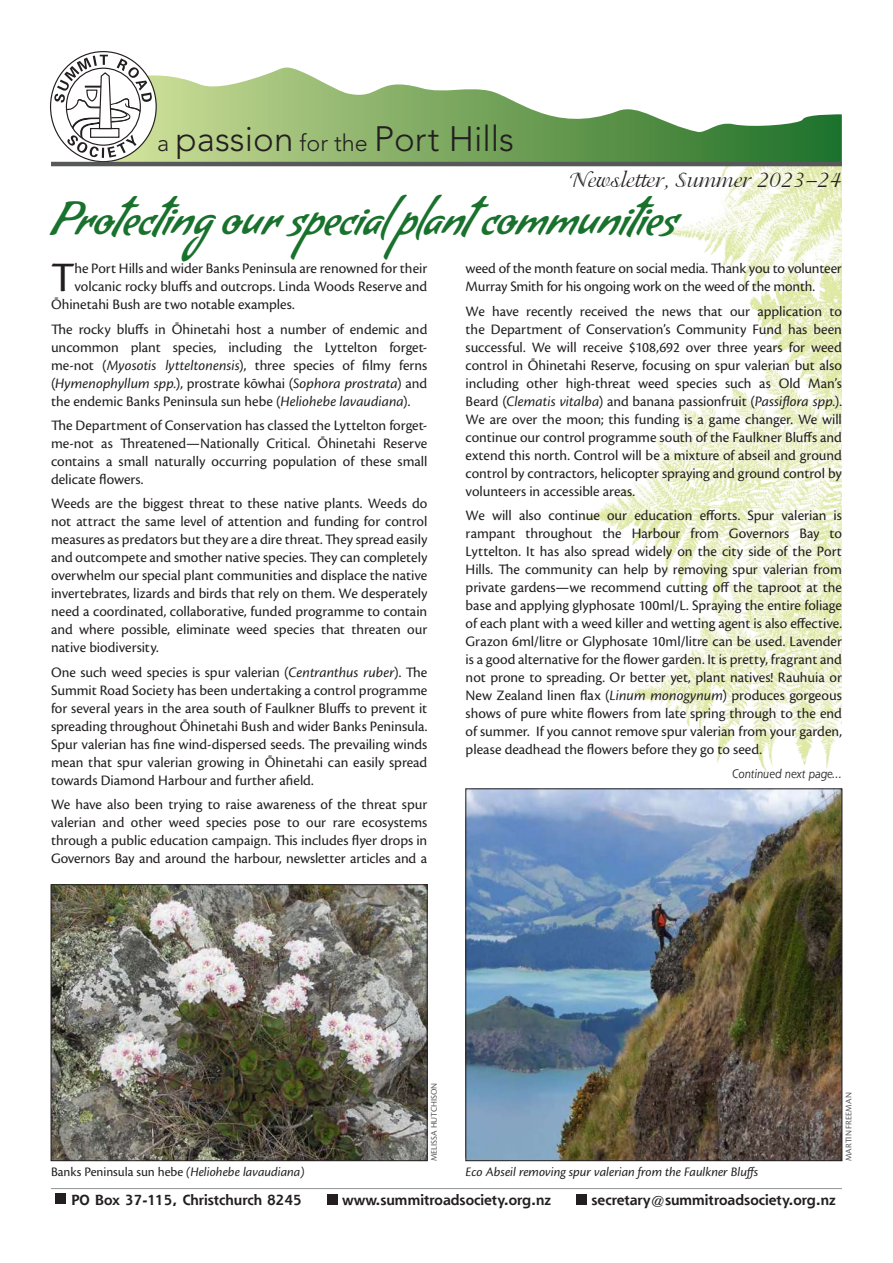
<style>
.page{position:relative;width:893px;height:1263px;background:#fff}
.page>*{position:absolute;margin:0;border:0;box-sizing:border-box;transform-origin:0 0}
.t1{font:45px "Condiment";color:#18712c}
.t2{font:43.65px "Cronos Pro";color:#231f20}
.t3{font:300 34.95px "Avenir";color:#231f20}
.t4{font:22.5px "Adorable";color:#231f20}
.t5{font:15px/18px "Cronos Pro";letter-spacing:-.005em;color:#231f20;text-align:justify}
.t6{font:700 14.25px "Shannon";color:#231f20}
.t7{font:italic 13.5px "Cronos Pro";letter-spacing:-.005em;color:#231f20}
.t8{font:13.5px "Cronos Pro";color:#231f20}
.t9{font:italic 12px "Shannon";color:#231f20}
.t10{font:9px "Cronos Pro";color:#57585a}
.s1{font-size:23.4px}
.s2{font-style:italic}
</style>
<div class="page">
<div style="left:56px;top:1194px;width:10px;height:10px;background:#231f20"></div>
<div style="left:327px;top:1194px;width:10px;height:10px;background:#231f20"></div>
<div style="left:576px;top:1194px;width:10px;height:10px;background:#231f20"></div>
<hr style="left:51px;top:1188px;width:791px;height:1px;background:#939598">
<svg style="left:111px;top:67px;width:731px;height:95px"></svg>
<svg style="left:54px;top:55px;width:98px;height:105px"></svg>
<img style="left:581px;top:167px;width:261px;height:606px">
<img style="left:53px;top:886px;width:372px;height:273px">
<div style="left:51px;top:884px;width:376px;height:277px;border:1px solid #231f20"></div>
<img style="left:468px;top:791px;width:372px;height:368px">
<div style="left:466px;top:789px;width:376px;height:372px;border:1px solid #231f20"></div>
<hr style="left:51px;top:162px;width:791px;height:4px;background:#57585a">
<h3 class="t3" style="left:157px;top:119px;width:358px"><span class="s1">a</span> passion <span class="s1">for the</span> Port Hills</h3>
<h3 class="t4" style="left:569px;top:169px;width:274px">Newsletter, Summer 2023–24</h3>
<h1 class="t1" style="left:51px;top:191px;width:627px">Protecting our special plant communities</h1>
<h2 class="t2" style="left:51px;top:253px;width:25px">T</h2>
<p class="t5" style="left:74px;top:260px;width:354px">he Port Hills and wider Banks Peninsula are renowned for their</p>
<p class="t5" style="left:466px;top:260px;width:378px">weed of the month feature on social media. Thank you to volunteer<br>Murray Smith for his ongoing work on the weed of the month.</p>
<p class="t5" style="left:466px;top:302px;width:378px">We have recently received the news that our application to the Department of Conservation’s Community Fund has been successful. We will receive $108,692 over three years for weed control in Ōhinetahi Reserve, focusing on spur valerian but also including other high-threat weed species such as Old Man’s Beard (<span class="s2">Clematis vitalba</span>) and banana passionfruit (<span class="s2">Passiflora spp</span>.).<br>We are over the moon; this funding is a game changer. We will continue our control programme south of the Faulkner Bluffs and extend this north. Control will be a mixture of abseil and ground control by contractors, helicopter spraying and ground control by volunteers in accessible areas.</p>
<p class="t5" style="left:466px;top:506px;width:378px">We will also continue our education efforts. Spur valerian is rampant throughout the Harbour from Governors Bay to Lyttelton. It has also spread widely on the city side of the Port Hills. The community can help by removing spur valerian from private gardens—we recommend cutting off the taproot at the base and applying glyphosate 100ml/L. Spraying the entire foliage of each plant with a weed killer and wetting agent is also effective.<br>Grazon 6ml/litre or Glyphosate 10ml/litre can be used. Lavender is a good alternative for the flower garden. It is pretty, fragrant and not prone to spreading. Or better yet, plant natives! Rauhuia or New Zealand linen flax (<span class="s2">Linum monogynum</span>) produces gorgeous shows of pure white flowers from late spring through to the end of summer. If you cannot remove spur valerian from your garden, please deadhead the flowers before they go to seed.</p>
<p class="t5" style="left:74px;top:278px;width:354px">volcanic rocky bluffs and outcrops. Linda Woods Reserve and</p>
<p class="t5" style="left:51px;top:296px;width:245px">Ōhinetahi Bush are two notable examples.</p>
<p class="t5" style="left:51px;top:320px;width:378px">The rocky bluffs in Ōhinetahi host a number of endemic and uncommon plant species, including the Lyttelton forget&shy;me-not (<span class="s2">Myosotis lytteltonensis</span>), three species of filmy ferns (<span class="s2">Hymenophyllum spp.</span>), prostrate kōwhai (<span class="s2">Sophora prostrata</span>) and the endemic Banks Peninsula sun hebe (<span class="s2">Heliohebe lavaudiana</span>).</p>
<p class="t5" style="left:51px;top:416px;width:378px">The Department of Conservation has classed the Lyttelton forget&shy;me-not as Threatened—Nationally Critical. Ōhinetahi Reserve contains a small naturally occurring population of these small delicate flowers.</p>
<p class="t5" style="left:51px;top:495px;width:378px">Weeds are the biggest threat to these native plants. Weeds do not attract the same level of attention and funding for control measures as predators but they are a dire threat. They spread easily and outcompete and smother native species. They can completely overwhelm our special plant communities and displace the native invertebrates, lizards and birds that rely on them. We desperately need a coordinated, collaborative, funded programme to contain and where possible, eliminate weed species that threaten our native biodiversity.</p>
<p class="t5" style="left:51px;top:663px;width:378px">One such weed species is spur valerian (<span class="s2">Centranthus ruber</span>). The Summit Road Society has been undertaking a control programme for several years in the area south of Faulkner Bluffs to prevent it spreading throughout Ōhinetahi Bush and wider Banks Peninsula.<br>Spur valerian has fine wind-dispersed seeds. The prevailing winds mean that spur valerian growing in Ōhinetahi can easily spread towards Diamond Harbour and further afield.</p>
<p class="t5" style="left:51px;top:795px;width:378px">We have also been trying to raise awareness of the threat spur valerian and other weed species pose to our rare ecosystems through a public education campaign. This includes flyer drops in Governors Bay and around the harbour, newsletter articles and a</p>
<p class="t9" style="left:732px;top:766px;width:111px">Continued next page...</p>
<p class="t10" style="left:429px;top:1161px;width:80px;rotate:-90deg">MELISSA HUTCHISON</p>
<p class="t10" style="left:843px;top:1161px;width:70px;rotate:-90deg">MARTIN FREEMAN</p>
<p class="t8" style="left:51px;top:1164px;width:255px">Banks Peninsula sun hebe <span class="s2">(Heliohebe lavaudiana)</span></p>
<p class="t7" style="left:466px;top:1164px;width:294px">Eco Abseil removing spur valerian from the Faulkner Bluffs</p>
<p class="t6" style="left:71px;top:1191px;width:232px">PO Box 37-115, Christchurch 8245</p>
<p class="t6" style="left:342px;top:1191px;width:211px">www.summitroadsociety.org.nz</p>
<p class="t6" style="left:591px;top:1191px;width:246px">secretary@summitroadsociety.org.nz</p>
</div>
